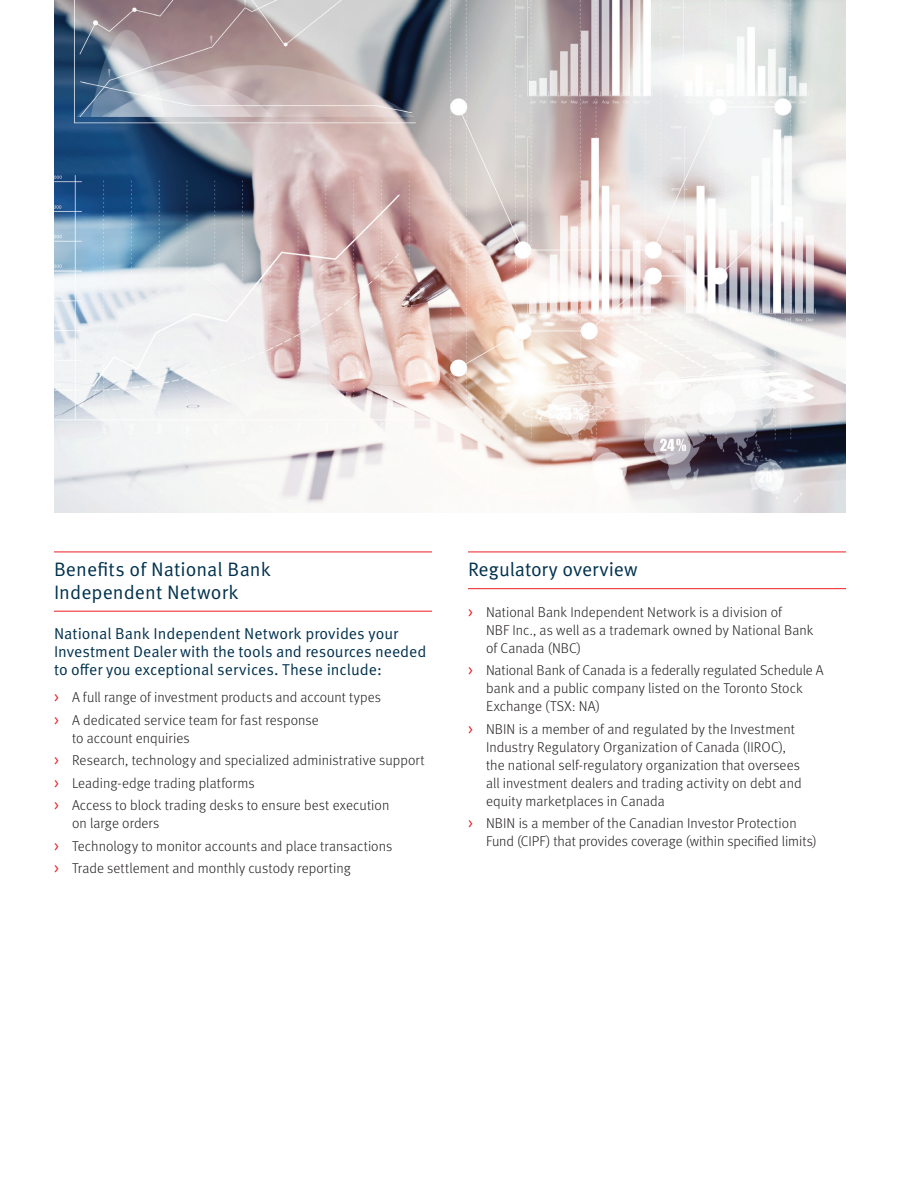
<style>
.page{position:relative;width:918px;height:1188px;background:#fff}
.page>*{position:absolute;margin:0;border:0;box-sizing:border-box;transform-origin:0 0}
.t1{font:19.5px/22.5px "Meta OT Norm";color:#00314d}
.t2{font:15.75px/18px "Meta OT Norm";color:#00314d}
.t3{font:300 14.25px/18px "Meta OT";color:#231f20}
.s1{font-family:"Meta OT Norm";font-weight:400;color:#ee1d23}
</style>
<div class="page">
<hr style="left:54px;top:552px;width:378px;height:1px;background:#ee1d23">
<hr style="left:54px;top:611px;width:378px;height:1px;background:#ee1d23">
<hr style="left:468px;top:552px;width:378px;height:1px;background:#ee1d23">
<hr style="left:468px;top:588px;width:378px;height:1px;background:#ee1d23">
<img style="left:54px;top:0;width:792px;height:513px">
<h1 class="t1" style="left:54px;top:560px;width:218px">Benefits of National Bank<br>Independent Network</h1>
<p class="t2" style="left:54px;top:626px;width:374px">National Bank Independent Network provides your<br>Investment Dealer with the tools and resources needed to offer you exceptional services. These include:</p>
<p class="t3" style="left:54px;top:687px;width:329px;line-height:22.5px"><span class="s1">&gt;</span> A full range of investment products and account types <span class="s1">&gt;</span> A dedicated service team for fast response</p>
<p class="t3" style="left:54px;top:728px;width:372px;line-height:22.5px;text-indent:18px">to account enquiries<br><span class="s1">&gt;</span> Research, technology and specialized administrative support <span class="s1">&gt;</span> Leading-edge trading platforms<br><span class="s1">&gt;</span> Access to block trading desks to ensure best execution</p>
<p class="t3" style="left:54px;top:813px;width:340px;line-height:22.5px;text-indent:18px">on large orders<br><span class="s1">&gt;</span> Technology to monitor accounts and place transactions <span class="s1">&gt;</span> Trade settlement and monthly custody reporting</p>
<h1 class="t1" style="left:468px;top:560px;width:171px">Regulatory overview</h1>
<p class="t3" style="left:486px;top:604px;width:329px;text-indent:-18px"><span class="s1">&gt;</span> National Bank Independent Network is a division of<br>NBF Inc., as well as a trademark owned by National Bank of Canada (NBC)</p>
<p class="t3" style="left:486px;top:662px;width:339px;text-indent:-18px"><span class="s1">&gt;</span> National Bank of Canada is a federally regulated Schedule A bank and a public company listed on the Toronto Stock<br>Exchange (TSX: NA)</p>
<p class="t3" style="left:486px;top:721px;width:317px;text-indent:-18px"><span class="s1">&gt;</span> NBIN is a member of and regulated by the Investment Industry Regulatory Organization of Canada (IIROC), the national self-regulatory organization that oversees all investment dealers and trading activity on debt and equity marketplaces in Canada</p>
<p class="t3" style="left:486px;top:815px;width:332px;text-indent:-18px"><span class="s1">&gt;</span> NBIN is a member of the Canadian Investor Protection<br>Fund (CIPF) that provides coverage (within specified limits)</p>
</div>
